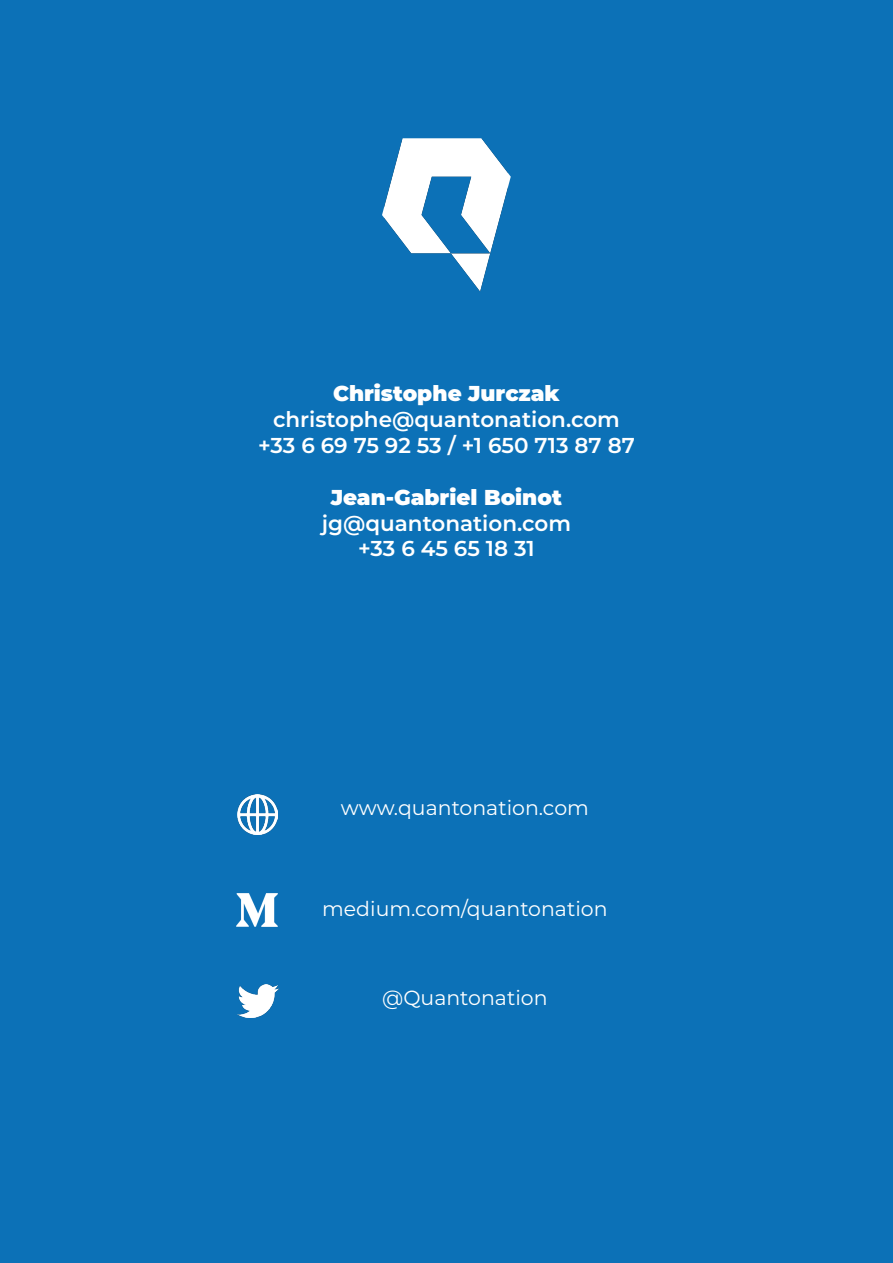
<style>
.page{position:relative;width:893px;height:1263px;background:#0c71b7}
.page>*{position:absolute;margin:0;border:0;box-sizing:border-box;transform-origin:0 0}
.t1{font:600 21.6px "Montserrat";color:#fff}
.t2{font:900 21.6px "Montserrat";color:#fff}
.t3{font:20.55px "Montserrat";color:#fff}
</style>
<div class="page">
<img style="left:237px;top:795px;width:41px;height:40px">
<img style="left:236px;top:894px;width:42px;height:33px">
<img style="left:237px;top:985px;width:41px;height:33px">
<img style="left:382px;top:138px;width:129px;height:154px">
<p class="t2" style="left:333px;top:377px;width:228px">Christophe Jurczak</p>
<p class="t1" style="left:273px;top:404px;width:348px">christophe@quantonation.com</p>
<p class="t1" style="left:258px;top:430px;width:378px">+33 6 69 75 92 53 / +1 650 713 87 87</p>
<p class="t2" style="left:331px;top:481px;width:232px">Jean-Gabriel Boinot</p>
<p class="t1" style="left:322px;top:508px;width:251px">jg@quantonation.com</p>
<p class="t1" style="left:358px;top:533px;width:178px">+33 6 45 65 18 31</p>
<p class="t3" style="left:341px;top:793px;width:250px">www.quantonation.com</p>
<p class="t3" style="left:322px;top:895px;width:287px">medium.com/quantonation</p>
<p class="t3" style="left:382px;top:983px;width:167px">@Quantonation</p>
</div>
